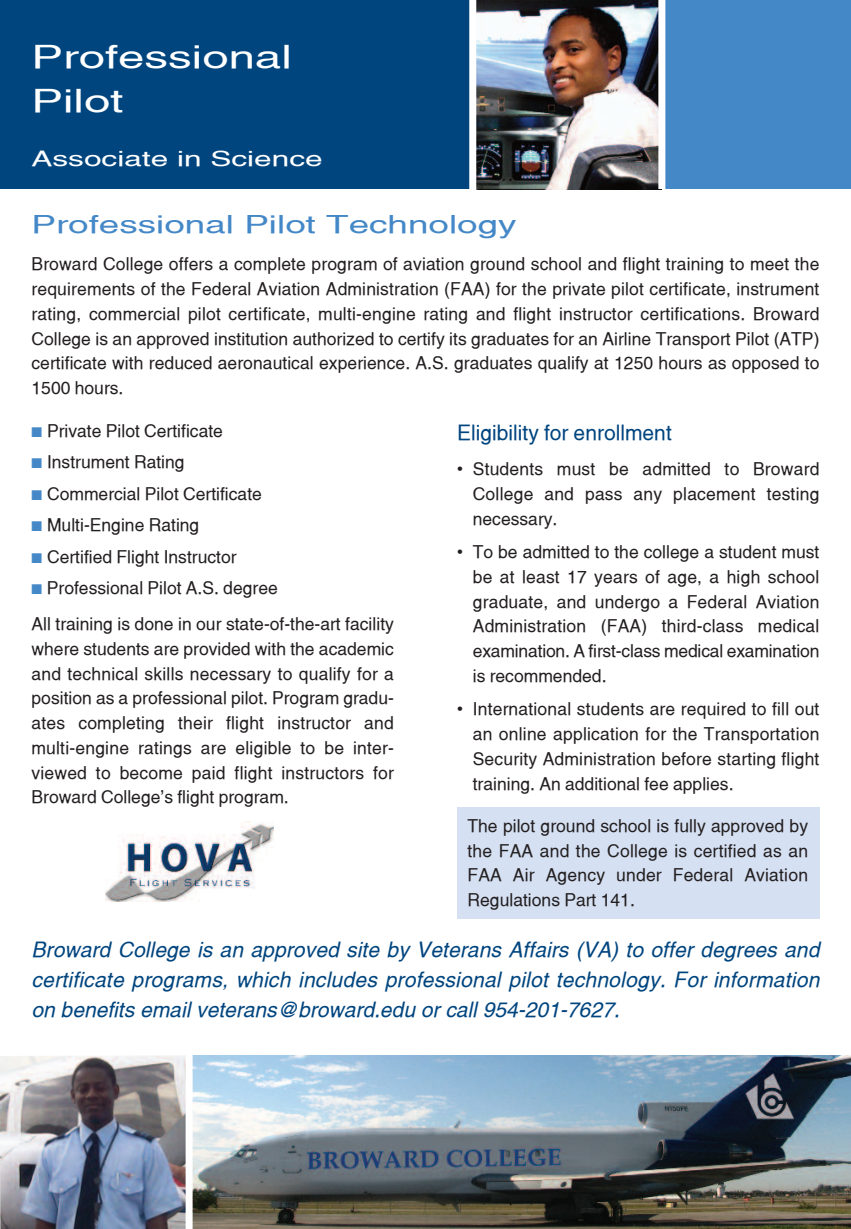
<style>
.page{position:relative;width:851px;height:1229px;background:#fff}
.page>*{position:absolute;margin:0;border:0;box-sizing:border-box;transform-origin:0 0}
.t1{font:31.5px/44.4px "Alps Extended Normal";color:#fff}
.t2{font:24.5px "Alps Extended Normal";color:#4488c7}
.t3{font:italic 21px/29.8px "Alps";color:#01457f;text-align:justify}
.t4{font:21px "Alps Normal";color:#01457f}
.t5{font:21px "Alps Extended Normal";color:#fff}
.t6{font:17.5px/24.7px "Alps Normal";color:#231f20;text-align:justify}
.s1{color:#4488c7}
</style>
<div class="page">
<div style="left:457px;top:807px;width:362px;height:111px;background:#d5e0f2"></div>
<div style="left:0;top:0;width:472px;height:189px;background:#01457f"></div>
<div style="left:662px;top:0;width:188px;height:189px;background:#4488c7"></div>
<img style="left:476px;top:0;width:182px;height:189px">
<div style="left:658px;top:0;width:7px;height:189px;background:#fff"></div>
<div style="left:469px;top:0;width:7px;height:196px;background:#fff"></div>
<img style="left:192px;top:1055px;width:658px;height:173px">
<img style="left:0;top:1055px;width:186px;height:173px">
<img style="left:106px;top:821px;width:167px;height:80px">
<h1 class="t1" style="left:31px;top:34px;width:262px">Professional<br>Pilot</h1>
<p class="t5" style="left:32px;top:146px;width:293px">Associate in Science</p>
<h2 class="t2" style="left:32px;top:210px;width:486px">Professional Pilot Technology</h2>
<p class="t6" style="left:32px;top:252px;width:789px">Broward College offers a complete program of aviation ground school and flight training to meet the requirements of the Federal Aviation Administration (FAA) for the private pilot certificate, instrument rating, commercial pilot certificate, multi-engine rating and flight instructor certifications. Broward College is an approved institution authorized to certify its graduates for an Airline transport pilot (Atp) certificate with reduced aeronautical experience. A.S. graduates qualify at 1250 hours as opposed to 1500 hours.</p>
<p class="t6" style="left:32px;top:418px;width:193px"><span class="s1">■</span> private pilot Certificate</p>
<p class="t6" style="left:32px;top:449px;width:155px"><span class="s1">■</span> Instrument Rating</p>
<p class="t6" style="left:32px;top:481px;width:232px"><span class="s1">■</span> Commercial pilot Certificate</p>
<p class="t6" style="left:32px;top:512px;width:169px"><span class="s1">■</span> multi-engine Rating</p>
<p class="t6" style="left:32px;top:544px;width:207px"><span class="s1">■</span> Certified Flight Instructor</p>
<p class="t6" style="left:32px;top:575px;width:248px"><span class="s1">■</span> professional pilot A.S. degree</p>
<p class="t6" style="left:31px;top:611px;width:364px">All training is done in our state-of-the-art facility where students are provided with the academic and technical skills necessary to qualify for a position as a professional pilot. program gradu&shy;ates completing their flight instructor and multi-engine ratings are eligible to be inter&shy;viewed to become paid flight instructors for Broward College’s flight program.</p>
<p class="t4" style="left:457px;top:420px;width:216px">eligibility for enrollment</p>
<p class="t6" style="left:472px;top:456px;width:348px;text-indent:-16px">• Students must be admitted to Broward College and pass any placement testing necessary.</p>
<p class="t6" style="left:473px;top:539px;width:348px;text-indent:-16px">• to be admitted to the college a student must be at least 17 years of age, a high school graduate, and undergo a Federal Aviation Administration (FAA) third-class medical examination. A first-class medical examination is recommended.</p>
<p class="t6" style="left:473px;top:696px;width:348px;text-indent:-16px">• International students are required to fill out an online application for the transportation Security Administration before starting flight training. An additional fee applies.</p>
<p class="t6" style="left:467px;top:813px;width:342px">the pilot ground school is fully approved by the FAA and the College is certified as an FAA Air Agency under Federal Aviation Regulations part 141.</p>
<p class="t3" style="left:31px;top:935px;width:789px">Broward College is an approved site by Veterans Affairs (VA) to offer degrees and certificate programs, which includes professional pilot technology. For information on benefits email veterans@broward.edu or call 954-201-7627.</p>
</div>
